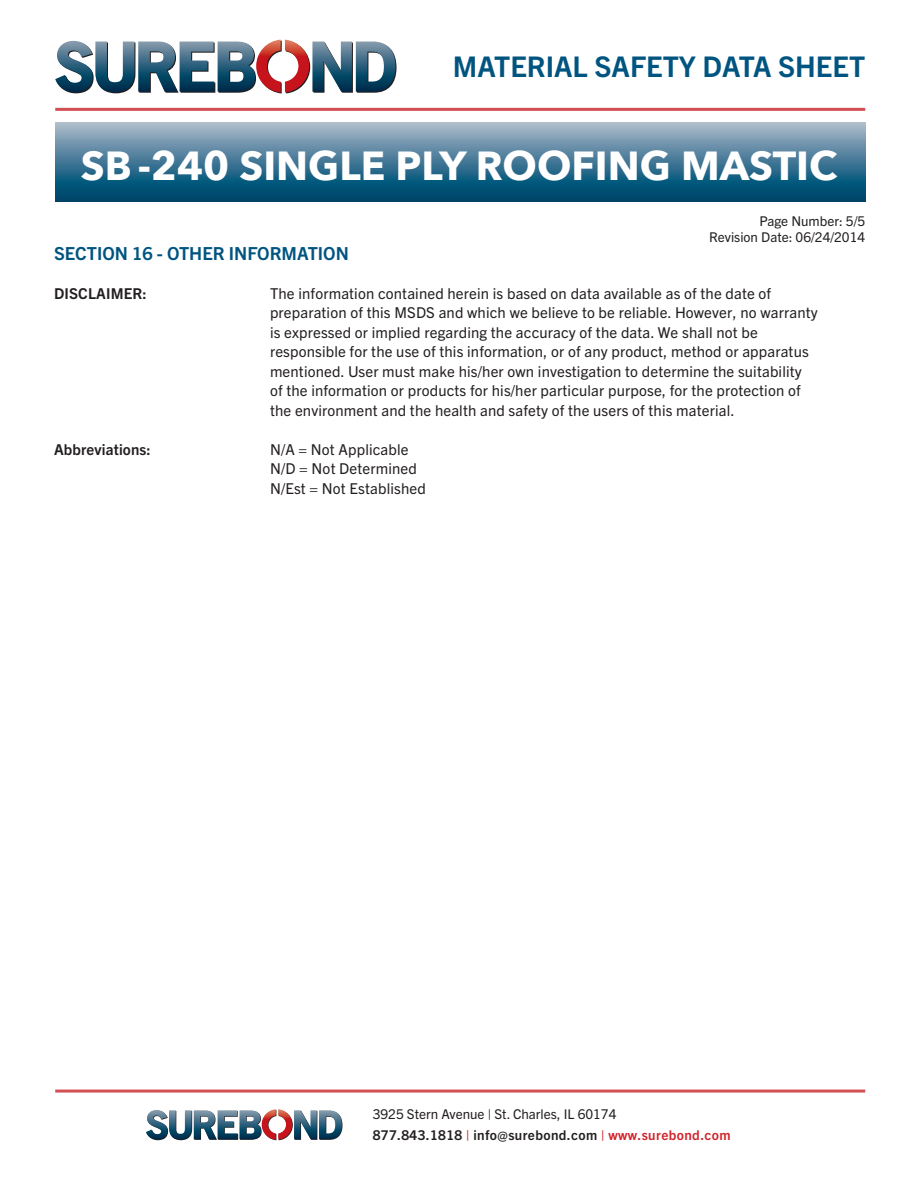
<style>
.page{position:relative;width:918px;height:1188px;background:#fff}
.page>*{position:absolute;margin:0;border:0;box-sizing:border-box;transform-origin:0 0}
.t1{font:700 40.5px "Avenir Next";color:#fff}
.t2{font:700 28.5px "Trade Gothic Next LT Pro";color:#005480}
.t3{font:700 18px "Trade Gothic Next LT Pro";color:#005480}
.t4{font:15px/19.5px "Trade Gothic Next LT Pro";letter-spacing:.01em;color:#231f20}
.t5{font:700 15px "Trade Gothic Next LT Pro";letter-spacing:.01em;color:#231f20}
.t6{font:13.5px/21px "Trade Gothic Next LT Pro";color:#231f20}
.s1{font-weight:700}
.s2{font-weight:700;color:#d1232a}
</style>
<div class="page">
<svg style="left:55px;top:40px;width:342px;height:53px"></svg>
<svg style="left:55px;top:122px;width:810px;height:80px;background:#457a97"></svg>
<hr style="left:55px;top:108px;width:810px;height:3px;background:#d34f53">
<hr style="left:55px;top:1090px;width:810px;height:3px;background:#d34f53">
<svg style="left:146px;top:1109px;width:197px;height:31px"></svg>
<h2 class="t2" style="left:453px;top:47px;width:414px">MATERIAL SAFETY DATA SHEET</h2>
<h1 class="t1" style="left:81px;top:130px;width:758px">SB -240 SINGLE PLY ROOFING MASTIC</h1>
<p class="t6" style="left:709px;top:212px;width:158px;line-height:16.2px;text-align:right">Page Number: 5/5<br>Revision Date: 06/24/2014</p>
<p class="t3" style="left:54px;top:241px;width:296px">SECTION 16 - OTHER INFORMATION</p>
<p class="t5" style="left:54px;top:283px;width:94px">DISCLAIMER:</p>
<p class="t4" style="left:270px;top:283px;width:549px">The information contained herein is based on data available as of the date of preparation of this MSDS and which we believe to be reliable. However, no warranty is expressed or implied regarding the accuracy of the data. We shall not be responsible for the use of this information, or of any product, method or apparatus mentioned. User must make his/her own investigation to determine the suitability of the information or products for his/her particular purpose, for the protection of the environment and the health and safety of the users of this material.</p>
<p class="t5" style="left:54px;top:439px;width:98px">Abbreviations:</p>
<p class="t4" style="left:270px;top:439px;width:157px">N/A = Not Applicable<br>N/D = Not Determined<br>N/Est = Not Established</p>
<p class="t6" style="left:373px;top:1102px;width:359px">3925 Stern Avenue | St. Charles, IL 60174<br><span class="s1">877.843.1818</span> <span class="s2">|</span> <span class="s1">info@surebond.com</span> <span class="s2">| www.surebond.com</span></p>
</div>
